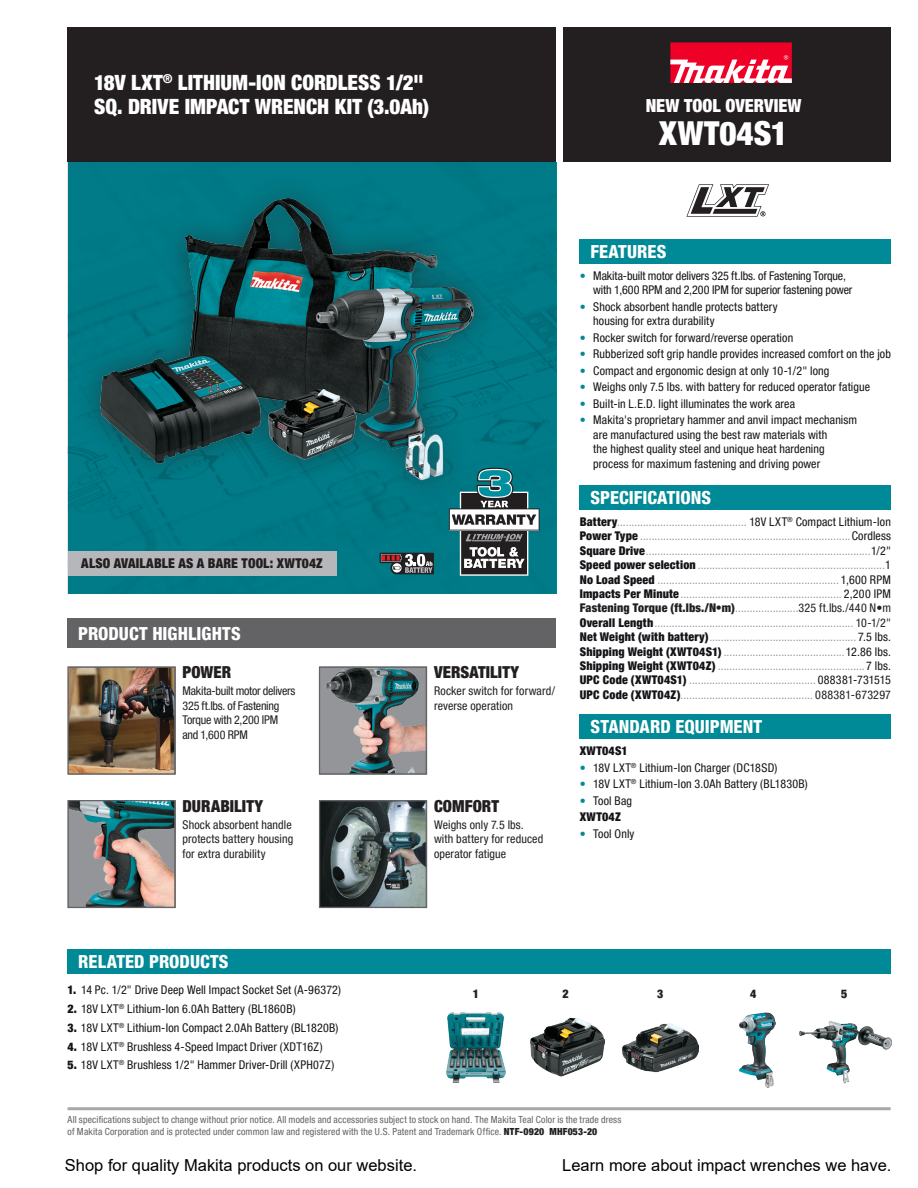
<style>
.page{position:relative;width:918px;height:1188px;background:#fff}
.page>*{position:absolute;margin:0;border:0;box-sizing:border-box;transform-origin:0 0}
.t1{font:900 condensed 33px "Helvetica Neue LT Pro";letter-spacing:.005em;color:#fff}
.t2{font:900 condensed 21px/24px "Helvetica Neue LT Pro";color:#fff}
.t3{font:800 condensed 18px "Helvetica Neue LT Pro";color:#fff}
.t4{font:900 condensed 18px "Helvetica Neue LT Pro";color:#fff}
.t5{font:16.5px "Arial";color:#000}
.t6{font:900 condensed 16.5px "Helvetica Neue LT Pro";letter-spacing:.005em;color:#231f20}
.t7{font:900 condensed 13.5px "Helvetica Neue LT Pro";letter-spacing:.015em;color:#231f20}
.t8{font:condensed 12px/14.4px "Helvetica Neue LT Pro";letter-spacing:.015em;color:#939598;text-align:justify}
.t9{font:condensed 12px/14.4px "Helvetica Neue LT Pro";letter-spacing:.01em;color:#151317}
.t10{font:condensed 12px/14.4px "Helvetica Neue LT Pro";letter-spacing:.01em;color:#231f20}
.t11{font:condensed 12px/14.4px "Helvetica Neue LT Pro";letter-spacing:-.01em;color:#151317}
.t12{font:condensed 12px/14.4px "Helvetica Neue LT Pro";letter-spacing:-.02em;color:#231f20}
.t13{font:900 condensed 12px "Helvetica Neue LT Pro";letter-spacing:.02em;color:#151317}
.t14{font:900 condensed 12px "Helvetica Neue LT Pro";color:#231f20}
.t15{font:condensed 9.75px/11.7px "Helvetica Neue LT Pro";letter-spacing:.015em;color:#636366}
.s1{color:#008996}
.s2{font-weight:900;color:#151317}
.s3{color:#151317}
.s4{font-weight:900;color:#231f20}
.s5{color:#231f20}
.s6{font-weight:900}
</style>
<div class="page">
<div style="left:564px;top:27px;width:327px;height:135px;background:#231f20"></div>
<div style="left:67px;top:27px;width:489px;height:135px;background:#231f20"></div>
<div style="left:68px;top:162px;width:488px;height:432px;background:#007a87"></div>
<hr style="left:68px;top:1107px;width:823px;height:3px;background:#939598">
<img style="left:101px;top:193px;width:372px;height:332px">
<img style="left:70px;top:802px;width:104px;height:104px">
<div style="left:68px;top:800px;width:108px;height:108px;border:1px solid #636366"></div>
<img style="left:321px;top:669px;width:104px;height:104px">
<div style="left:319px;top:667px;width:108px;height:108px;border:1px solid #636366"></div>
<img style="left:321px;top:802px;width:104px;height:104px">
<div style="left:319px;top:800px;width:108px;height:108px;border:1px solid #636366"></div>
<img style="left:70px;top:669px;width:104px;height:104px">
<div style="left:68px;top:667px;width:108px;height:108px;border:1px solid #636366"></div>
<img style="left:446px;top:1012px;width:60px;height:70px">
<img style="left:531px;top:1017px;width:73px;height:60px">
<img style="left:623px;top:1023px;width:76px;height:50px">
<img style="left:739px;top:1013px;width:25px;height:68px">
<img style="left:799px;top:1021px;width:93px;height:63px">
<div style="left:67px;top:619px;width:489px;height:29px;background:#636366"></div>
<div style="left:68px;top:949px;width:823px;height:25px;background:#008996"></div>
<div style="left:580px;top:239px;width:311px;height:25px;background:#008996"></div>
<div style="left:580px;top:485px;width:311px;height:25px;background:#008996"></div>
<div style="left:580px;top:714px;width:311px;height:25px;background:#008996"></div>
<div style="left:68px;top:551px;width:268px;height:25px;background:#b6b7bb"></div>
<div style="left:670px;top:42px;width:122px;height:41px;background:#ef0027"></div>
<svg style="left:670px;top:55px;width:122px;height:28px"></svg>
<svg style="left:449px;top:468px;width:91px;height:108px"></svg>
<svg style="left:380px;top:553px;width:54px;height:21px"></svg>
<svg style="left:686px;top:184px;width:83px;height:33px"></svg>
<h2 class="t2" style="left:94px;top:70px;width:336px">18V LXT<sup>®</sup> LITHIUM-ION CORDLESS 1/2"<br>SQ. DRIVE IMPACT WRENCH KIT (3.0Ah)</h2>
<h3 class="t4" style="left:646px;top:95px;width:157px">NEW TOOL OVERVIEW</h3>
<h1 class="t1" style="left:659px;top:114px;width:130px">XWT04S1</h1>
<p class="t7" style="left:81px;top:555px;width:243px">ALSO AVAILABLE AS A BARE TOOL: XWT04Z</p>
<h3 class="t3" style="left:78px;top:622px;width:164px">PRODUCT HIGHLIGHTS</h3>
<h3 class="t6" style="left:183px;top:663px;width:50px">POWER</h3>
<p class="t12" style="left:183px;top:684px;width:114px">Makita-built motor delivers<br>325 ft.lbs. of Fastening<br>Torque with 2,200 IPM and 1,600 RPM</p>
<h3 class="t6" style="left:183px;top:796px;width:82px">DURABILITY</h3>
<p class="t10" style="left:183px;top:817px;width:112px">Shock absorbent handle protects battery housing for extra durability</p>
<h3 class="t6" style="left:434px;top:663px;width:87px">VERSATILITY</h3>
<p class="t10" style="left:434px;top:684px;width:122px">Rocker switch for forward/ reverse operation</p>
<h3 class="t6" style="left:434px;top:796px;width:67px">COMFORT</h3>
<p class="t10" style="left:434px;top:817px;width:111px">Weighs only 7.5 lbs. with battery for reduced operator fatigue</p>
<h3 class="t3" style="left:591px;top:240px;width:77px">FEATURES</h3>
<p class="t11" style="left:593px;top:268px;width:261px;text-indent:-14px"><span class="s1">•</span> Makita-built motor delivers 325 ft.lbs. of Fastening Torque, with 1,600 RPM and 2,200 IPM for superior fastening power</p>
<p class="t9" style="left:593px;top:299px;width:186px;text-indent:-14px"><span class="s1">•</span> Shock absorbent handle protects battery housing for extra durability</p>
<p class="t9" style="left:580px;top:330px;width:215px"><span class="s1">•</span> Rocker switch for forward/reverse operation</p>
<p class="t9" style="left:580px;top:347px;width:313px"><span class="s1">•</span> Rubberized soft grip handle provides increased comfort on the job</p>
<p class="t9" style="left:580px;top:363px;width:251px"><span class="s1">•</span> Compact and ergonomic design at only 10-1/2" long</p>
<p class="t9" style="left:580px;top:380px;width:292px"><span class="s1">•</span> Weighs only 7.5 lbs. with battery for reduced operator fatigue</p>
<p class="t9" style="left:580px;top:396px;width:217px"><span class="s1">•</span> Built-in L.E.D. light illuminates the work area</p>
<p class="t9" style="left:593px;top:413px;width:265px;text-indent:-14px"><span class="s1">•</span> Makita's proprietary hammer and anvil impact mechanism are manufactured using the best raw materials with<br>the highest quality steel and unique heat hardening process for maximum fastening and driving power</p>
<h3 class="t3" style="left:591px;top:487px;width:122px">SPECIFICATIONS</h3>
<p class="t8" style="left:580px;top:514px;width:313px"><span class="s2">Battery</span>............................................. <span class="s3">18V LXT</span><sup>®</sup> <span class="s3">Compact Lithium-Ion </span><span class="s2">Power Type</span> .........................................................................<span class="s3">Cordless </span><span class="s2">Square Drive</span>..............................................................................<span class="s3">1/2" </span><span class="s2">Speed power selection</span> .................................................................<span class="s3">1<br></span><span class="s2">No Load Speed</span> ............................................................... <span class="s3">1,600 RPM </span><span class="s2">Impacts Per Minute</span> ........................................................ <span class="s3">2,200 IPM </span><span class="s4">Fastening Torque (ft.lbs./N•m)</span>......................<span class="s5">325 ft.lbs./440 N•m </span><span class="s2">Overall Length</span>..................................................................... <span class="s5">10-1/2" </span><span class="s2">Net Weight (with battery)</span>................................................... <span class="s3">7.5 lbs.<br></span><span class="s2">Shipping Weight (XWT04S1)</span> ..........................................<span class="s3">12.86 lbs.<br></span><span class="s2">Shipping Weight (XWT04Z)</span> ...................................................<span class="s3">7 lbs.<br></span><span class="s2">UPC Code (XWT04S1)</span> ............................................ <span class="s3">088381-731515<br></span><span class="s2">UPC Code (XWT04Z)</span>.............................................. <span class="s5">088381-673297</span></p>
<h3 class="t3" style="left:591px;top:716px;width:173px">STANDARD EQUIPMENT</h3>
<p class="t13" style="left:580px;top:744px;width:49px">XWT04S1</p>
<p class="t9" style="left:580px;top:760px;width:199px"><span class="s1">•</span> 18V LXT<sup>®</sup> Lithium-Ion Charger (DC18SD)</p>
<p class="t9" style="left:580px;top:777px;width:230px"><span class="s1">•</span> 18V LXT<sup>®</sup> Lithium-Ion 3.0Ah Battery (BL1830B)</p>
<p class="t9" style="left:580px;top:792px;width:54px;line-height:16.5px"><span class="s1">•</span> Tool Bag<br><span class="s6">XWT04Z</span></p>
<p class="t9" style="left:580px;top:826px;width:56px"><span class="s1">•</span> Tool Only</p>
<h3 class="t3" style="left:78px;top:951px;width:152px">RELATED PRODUCTS</h3>
<p class="t9" style="left:68px;top:983px;width:275px"><span class="s6">1.</span> 14 Pc. 1/2" Drive Deep Well Impact Socket Set (A-96372)</p>
<p class="t9" style="left:68px;top:1002px;width:230px"><span class="s6">2.</span> 18V LXT<sup>®</sup> Lithium-Ion 6.0Ah Battery (BL1860B)</p>
<p class="t9" style="left:67px;top:1020px;width:272px"><span class="s6">3.</span> 18V LXT<sup>®</sup> Lithium-Ion Compact 2.0Ah Battery (BL1820B)</p>
<p class="t9" style="left:67px;top:1039px;width:257px"><span class="s6">4.</span> 18V LXT<sup>®</sup> Brushless 4-Speed Impact Driver (XDT16Z)</p>
<p class="t9" style="left:67px;top:1058px;width:268px"><span class="s6">5.</span> 18V LXT<sup>®</sup> Brushless 1/2" Hammer Driver-Drill (XPH07Z)</p>
<p class="t14" style="left:473px;top:987px;width:8px">1</p>
<p class="t14" style="left:562px;top:987px;width:8px">2</p>
<p class="t14" style="left:657px;top:987px;width:8px">3</p>
<p class="t14" style="left:750px;top:987px;width:8px">4</p>
<p class="t14" style="left:841px;top:987px;width:8px">5</p>
<p class="t15" style="left:68px;top:1114px;width:556px">All specifications subject to change without prior notice. All models and accessories subject to stock on hand. The Makita Teal Color is the trade dress of Makita Corporation and is protected under common law and registered with the U.S. Patent and Trademark Office. <span class="s4">NTF-0920 MHF053-20</span></p>
<h3 class="t5" style="left:65px;top:1154px;width:354px">Shop for quality Makita products on our website.</h3>
<h3 class="t5" style="left:562px;top:1154px;width:331px">Learn more about impact wrenches we have.</h3>
</div>
